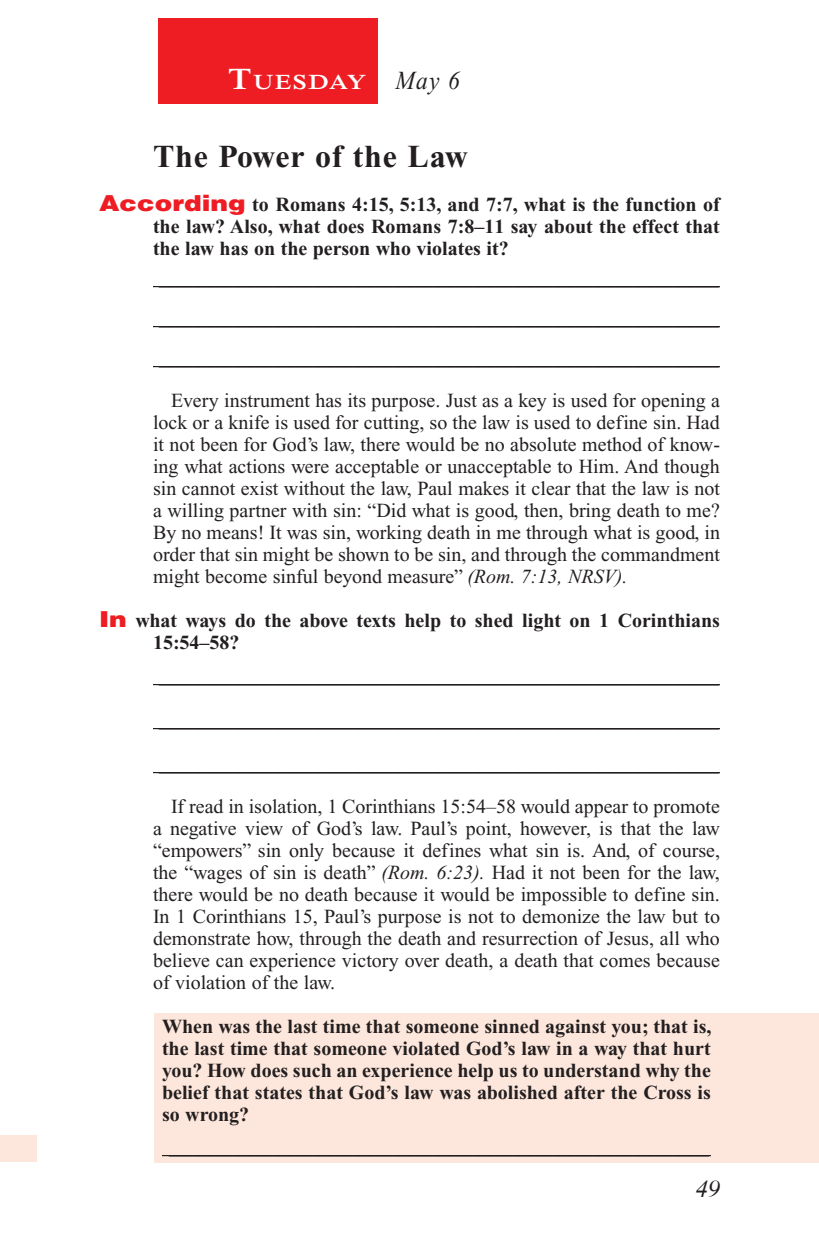
<style>
.page{position:relative;width:819px;height:1260px;background:#fff}
.page>*{position:absolute;margin:0;border:0;box-sizing:border-box;transform-origin:0 0}
.Head{font:700 32px "Times New Roman PS Std";letter-spacing:.025em;color:#231f20}
.Lesson_Dates{font:italic 26px "Times New Roman PS Std";color:#231f20;scale:.9 1}
.t1{font:italic 24px "Times";color:#231f20}
.Daily_Header{font:600 21px "Times NRMT Std";letter-spacing:.055em;color:#fff;scale:1.1 1}
.Body{font:20px/22px "Times New Roman PS Std";color:#231f20;text-align:justify}
.Blank_Lines{font:20px "Times New Roman PS Std";color:#231f20}
.x-screened_box-text{font:700 20px/22px "Times New Roman PS Std";color:#231f20;text-align:justify}
.Question_NO_SB{font:700 20px/22px "Times New Roman PS Std";color:#231f20;text-align:justify}
.Blank_Lines_SB{font:20px "Times New Roman PS Std";color:#231f20}
.Question{font:700 20px/22px "Times New Roman PS Std";color:#231f20}
.Blank_Lines_In_Scree{font:20px "Times New Roman PS Std";color:#231f20}
.s1{font-size:30px}
.s2{font-family:"Helvetica LT Std";font-weight:900;font-size:22px;color:#ee1d23}
.s3{font-style:italic}
</style>
<div class="page">
<div style="left:158px;top:18px;width:220px;height:86px;background:#ee1d23"></div>
<div style="left:0;top:1136px;width:36px;height:26px;background:#fde7dc"></div>
<div style="left:155px;top:1013px;width:664px;height:150px;background:#fde7dc"></div>
<hr style="left:153px;top:286px;width:567px;height:1px;background:#231f20">
<hr style="left:153px;top:326px;width:567px;height:1px;background:#231f20">
<hr style="left:153px;top:366px;width:567px;height:1px;background:#231f20">
<hr style="left:153px;top:684px;width:567px;height:1px;background:#231f20">
<hr style="left:153px;top:728px;width:567px;height:1px;background:#231f20">
<hr style="left:153px;top:772px;width:567px;height:1px;background:#231f20">
<hr style="left:162px;top:1155px;width:549px;height:1px;background:#231f20">
<p class="Daily_Header" style="left:228px;top:70px;width:127px"><span class="s1">T</span>UESDAY</p>
<p class="Lesson_Dates" style="left:396px;top:66px;width:73px">May 6</p>
<p class="Head" style="left:153px;top:138px;width:316px">The Power of the Law</p>
<p class="Question_NO_SB" style="left:153px;top:193px;width:568px;text-indent:-54px"><span class="s2">According</span> to Romans 4:15, 5:13, and 7:7, what is the function of the law? Also, what does Romans 7:8–11 say about the effect that the law has on the person who violates it?</p>
<p class="Blank_Lines_SB" style="left:159px;top:267px;width:561px">________________________________________________________</p>
<p class="Blank_Lines" style="left:159px;top:307px;width:561px">________________________________________________________</p>
<p class="Blank_Lines" style="left:159px;top:347px;width:561px">________________________________________________________</p>
<p class="Body" style="left:153px;top:389px;width:569px;text-indent:18px">Every instrument has its purpose. Just as a key is used for opening a lock or a knife is used for cutting, so the law is used to define sin. Had it not been for God’s law, there would be no absolute method of know&shy;ing what actions were acceptable or unacceptable to Him. And though sin cannot exist without the law, Paul makes it clear that the law is not a willing partner with sin: “Did what is good, then, bring death to me?<br>By no means! It was sin, working death in me through what is good, in order that sin might be shown to be sin, and through the commandment might become sinful beyond measure” <span class="s3">(Rom. 7:13, NRSV).</span></p>
<p class="Question" style="left:153px;top:609px;width:568px;text-indent:-54px"><span class="s2">In</span> what ways do the above texts help to shed light on 1 Corinthians<br>15:54–58?</p>
<p class="Blank_Lines_SB" style="left:159px;top:665px;width:561px">________________________________________________________</p>
<p class="Blank_Lines" style="left:159px;top:709px;width:561px">________________________________________________________</p>
<p class="Blank_Lines" style="left:159px;top:753px;width:561px">________________________________________________________</p>
<p class="Body" style="left:153px;top:795px;width:569px;text-indent:18px">If read in isolation, 1 Corinthians 15:54–58 would appear to promote a negative view of God’s law. Paul’s point, however, is that the law “empowers” sin only because it defines what sin is. And, of course, the “wages of sin is death” <span class="s3">(Rom. 6:23).</span> Had it not been for the law, there would be no death because it would be impossible to define sin.<br>In 1 Corinthians 15, Paul’s purpose is not to demonize the law but to demonstrate how, through the death and resurrection of Jesus, all who believe can experience victory over death, a death that comes because of violation of the law.</p>
<p class="x-screened_box-text" style="left:162px;top:1015px;width:551px">When was the last time that someone sinned against you; that is, the last time that someone violated God’s law in a way that hurt you? How does such an experience help us to understand why the belief that states that God’s law was abolished after the Cross is so wrong?</p>
<p class="Blank_Lines_In_Scree" style="left:169px;top:1136px;width:541px">______________________________________________________</p>
<p class="t1" style="left:696px;top:1174px;width:25px">49</p>
</div>
